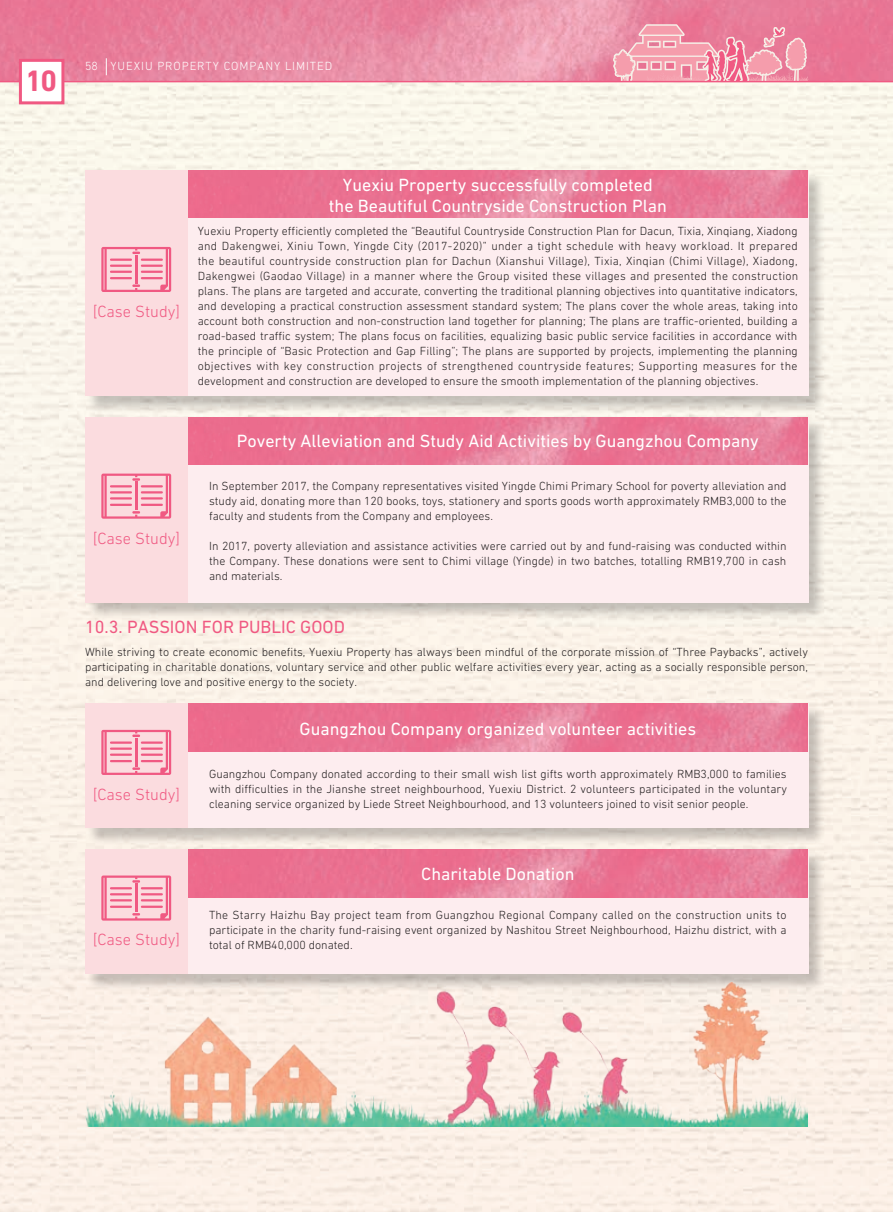
<style>
.page{position:relative;width:893px;height:1212px;background:#fff}
.page>*{position:absolute;margin:0;border:0;box-sizing:border-box;transform-origin:0 0}
.t1{font:700 30px "DIN Next LT Pro";color:#f05982}
._3__標題{font:18px "DIN Next LT Pro";color:#fff}
._3__標題-2{font:18px "DIN Next LT Pro";color:#f05982}
._4__副標題{font:300 16.5px "DIN Next LT Pro";color:#f05982}
._1__內文{font:300 12px/15px "DIN Next LT Pro";color:#231f20;text-align:justify}
._1__內文-2{font:300 12px "DIN Next LT Pro";letter-spacing:.075em;color:#fff}
</style>
<div class="page">
<img style="left:0;top:82px;width:893px;height:1130px">
<img style="left:0;top:0;width:893px;height:81px">
<svg style="left:106px;top:58px;width:1px;height:17px"></svg>
<svg style="left:613px;top:24px;width:196px;height:57px;background:#ef99ab"></svg>
<hr style="left:0;top:81px;width:893px;height:1px;background:#f05982">
<div style="left:20px;top:60px;width:43px;height:43px;background:#fff"></div>
<div style="left:19px;top:59px;width:45px;height:45px;border:3px solid #f05982"></div>
<div style="left:86px;top:171px;width:739px;height:242px;background:#231f20;opacity:.25"></div>
<div style="left:86px;top:170px;width:722px;height:226px;background:#fdedef"></div>
<div style="left:86px;top:418px;width:739px;height:201px;background:#231f20;opacity:.25"></div>
<div style="left:86px;top:417px;width:722px;height:185px;background:#fdedef"></div>
<div style="left:86px;top:705px;width:739px;height:140px;background:#231f20;opacity:.25"></div>
<div style="left:86px;top:704px;width:722px;height:124px;background:#fdedef"></div>
<div style="left:86px;top:850px;width:739px;height:141px;background:#231f20;opacity:.25"></div>
<div style="left:86px;top:849px;width:722px;height:125px;background:#fdedef"></div>
<img style="left:188px;top:170px;width:620px;height:48px">
<img style="left:188px;top:417px;width:620px;height:48px">
<img style="left:188px;top:704px;width:620px;height:47px">
<img style="left:188px;top:849px;width:620px;height:48px">
<div style="left:86px;top:170px;width:102px;height:226px;background:#fbdcdf"></div>
<div style="left:86px;top:417px;width:102px;height:185px;background:#fbdcdf"></div>
<div style="left:86px;top:704px;width:102px;height:124px;background:#fbdcdf"></div>
<div style="left:86px;top:849px;width:102px;height:125px;background:#fbdcdf"></div>
<svg style="left:101px;top:247px;width:70px;height:45px"></svg>
<svg style="left:101px;top:474px;width:70px;height:45px"></svg>
<svg style="left:101px;top:730px;width:70px;height:45px"></svg>
<svg style="left:101px;top:875px;width:70px;height:45px"></svg>
<img style="left:85px;top:982px;width:723px;height:145px">
<h1 class="t1" style="left:25px;top:64px;width:33px">10</h1>
<p class="_1__內文-2" style="left:85px;top:59px;width:14px">58</p>
<p class="_1__內文-2" style="left:111px;top:59px;width:223px">YUEXIU PROPERTY COMPANY LIMITED</p>
<p class="_4__副標題" style="left:93px;top:302px;width:89px">[Case Study]</p>
<p class="_4__副標題" style="left:93px;top:528px;width:89px">[Case Study]</p>
<p class="_3__標題" style="left:343px;top:175px;width:311px">Yuexiu Property successfully completed</p>
<p class="_3__標題" style="left:329px;top:195px;width:339px">the Beautiful Countryside Construction Plan</p>
<p class="_1__內文" style="left:198px;top:223px;width:602px">Yuexiu Property efficiently completed the “Beautiful Countryside Construction Plan for Dacun, Tixia, Xinqiang, Xiadong and Dakengwei, Xiniu Town, Yingde City (2017-2020)” under a tight schedule with heavy workload. It prepared the beautiful countryside construction plan for Dachun (Xianshui Village), Tixia, Xinqian (Chimi Village), Xiadong, Dakengwei (Gaodao Village) in a manner where the Group visited these villages and presented the construction plans. The plans are targeted and accurate, converting the traditional planning objectives into quantitative indicators, and developing a practical construction assessment standard system; The plans cover the whole areas, taking into account both construction and non-construction land together for planning; The plans are traffic-oriented, building a road-based traffic system; The plans focus on facilities, equalizing basic public service facilities in accordance with the principle of “Basic Protection and Gap Filling”; The plans are supported by projects, implementing the planning objectives with key construction projects of strengthened countryside features; Supporting measures for the development and construction are developed to ensure the smooth implementation of the planning objectives.</p>
<p class="_3__標題" style="left:237px;top:430px;width:523px">Poverty Alleviation and Study Aid Activities by Guangzhou Company</p>
<p class="_1__內文" style="left:209px;top:479px;width:579px">In September 2017, the Company representatives visited Yingde Chimi Primary School for poverty alleviation and study aid, donating more than 120 books, toys, stationery and sports goods worth approximately RMB3,000 to the faculty and students from the Company and employees.</p>
<p class="_1__內文" style="left:209px;top:539px;width:579px">In 2017, poverty alleviation and assistance activities were carried out by and fund-raising was conducted within the Company. These donations were sent to Chimi village (Yingde) in two batches, totalling RMB19,700 in cash and materials.</p>
<p class="_3__標題-2" style="left:85px;top:616px;width:261px">10.3. PASSION FOR PUBLIC GOOD</p>
<p class="_1__內文" style="left:85px;top:644px;width:724px">While striving to create economic benefits, Yuexiu Property has always been mindful of the corporate mission of “Three Paybacks”, actively participating in charitable donations, voluntary service and other public welfare activities every year, acting as a socially responsible person, and delivering love and positive energy to the society.</p>
<p class="_4__副標題" style="left:93px;top:785px;width:89px">[Case Study]</p>
<p class="_4__副標題" style="left:93px;top:930px;width:89px">[Case Study]</p>
<p class="_3__標題" style="left:300px;top:718px;width:398px">Guangzhou Company organized volunteer activities</p>
<p class="_1__內文" style="left:209px;top:766px;width:579px">Guangzhou Company donated according to their small wish list gifts worth approximately RMB3,000 to families with difficulties in the Jianshe street neighbourhood, Yuexiu District. 2 volunteers participated in the voluntary cleaning service organized by Liede Street Neighbourhood, and 13 volunteers joined to visit senior people.</p>
<p class="_3__標題" style="left:421px;top:864px;width:155px">Charitable Donation</p>
<p class="_1__內文" style="left:209px;top:907px;width:579px">The Starry Haizhu Bay project team from Guangzhou Regional Company called on the construction units to participate in the charity fund-raising event organized by Nashitou Street Neighbourhood, Haizhu district, with a total of RMB40,000 donated.</p>
</div>
